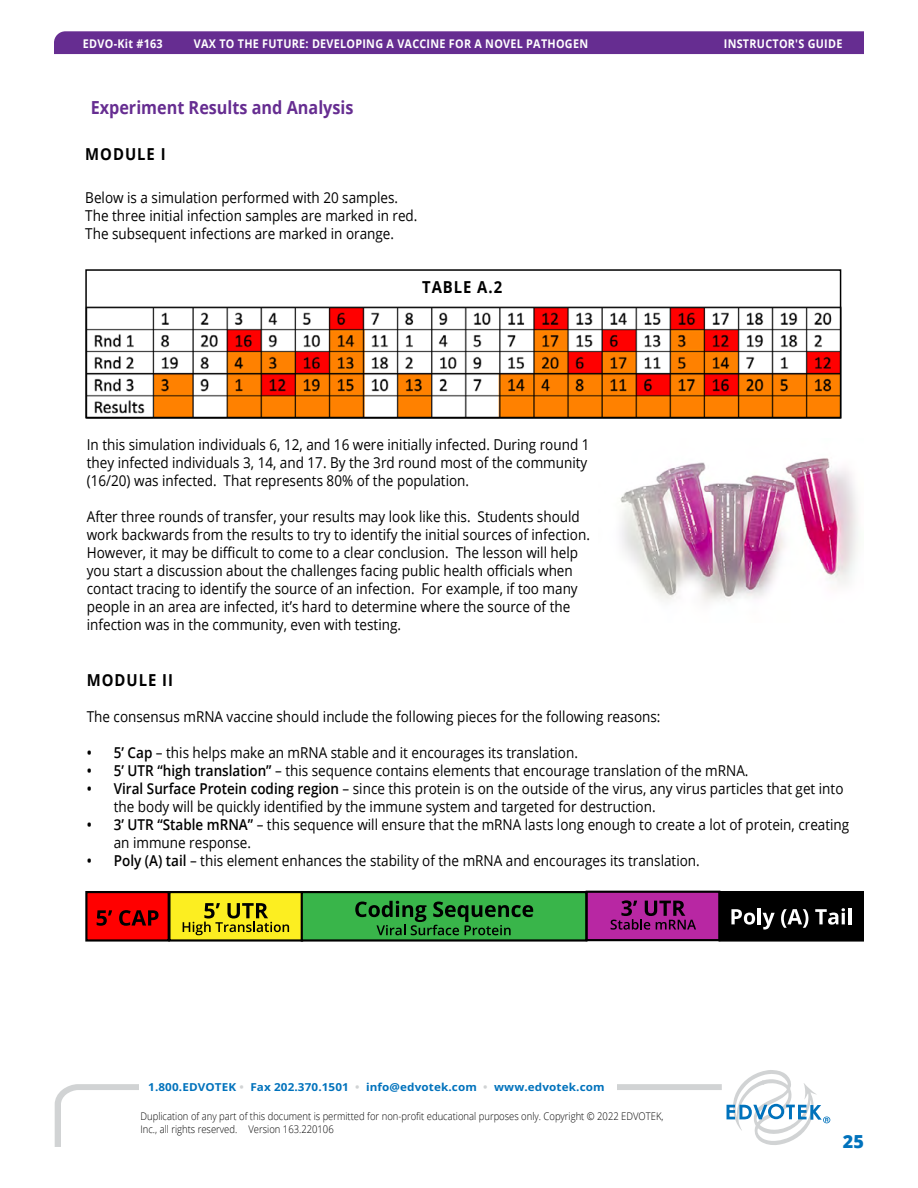
<style>
.page{position:relative;width:918px;height:1188px;background:#fff}
.page>*{position:absolute;margin:0;border:0;box-sizing:border-box;transform-origin:0 0}
.t1{font:700 18px "Open Sans";color:#662d91;scale:.9 1}
.t2{font:800 18px "Open Sans";color:#0072bc}
.t3{font:700 16.5px "Open Sans";letter-spacing:.065em;color:#000;scale:.9 1}
.t4{font:15px/18px "Open Sans";color:#000;scale:.9 1}
.t5{font:700 12px "Open Sans";letter-spacing:.025em;color:#fff;scale:.9 1}
.t6{font:700 10.95px "Open Sans";letter-spacing:.01em;color:#0072bc;scale:1.06 1}
.t7{font:300 10.5px/12.6px "Open Sans";color:#000;scale:.9 1}
.s1{font-weight:600}
.s2{color:#d1d3d4}
</style>
<div class="page">
<img style="left:85px;top:300px;width:757px;height:119px">
<div style="left:85px;top:269px;width:756px;height:149px;border:2px solid #000"></div>
<div style="left:86px;top:892px;width:83px;height:48px;background:#f00"></div>
<div style="left:85px;top:891px;width:85px;height:51px;border:2px solid #000"></div>
<div style="left:169px;top:892px;width:133px;height:48px;background:#fcee21"></div>
<div style="left:168px;top:891px;width:135px;height:51px;border:2px solid #000"></div>
<div style="left:302px;top:892px;width:284px;height:48px;background:#39b54a"></div>
<div style="left:301px;top:891px;width:286px;height:51px;border:2px solid #000"></div>
<svg style="left:97px;top:910px;width:15px;height:16px"></svg>
<svg style="left:119px;top:910px;width:40px;height:16px"></svg>
<svg style="left:183px;top:903px;width:106px;height:32px"></svg>
<svg style="left:355px;top:901px;width:178px;height:34px"></svg>
<div style="left:720px;top:892px;width:143px;height:48px;background:#000"></div>
<div style="left:719px;top:891px;width:145px;height:51px;border:2px solid #000"></div>
<svg style="left:731px;top:909px;width:24px;height:16px"></svg>
<hr style="left:758px;top:908px;width:3px;height:16px;background:#fff">
<svg style="left:763px;top:913px;width:12px;height:17px"></svg>
<svg style="left:781px;top:909px;width:27px;height:19px"></svg>
<svg style="left:815px;top:908px;width:30px;height:17px"></svg>
<hr style="left:848px;top:908px;width:3px;height:16px;background:#fff">
<div style="left:587px;top:892px;width:132px;height:48px;background:#b827a3"></div>
<div style="left:586px;top:891px;width:134px;height:50px;border:2px solid #000"></div>
<svg style="left:611px;top:900px;width:85px;height:30px"></svg>
<img style="left:620px;top:458px;width:238px;height:144px">
<svg style="left:55px;top:1084px;width:672px;height:63px"></svg>
<div style="left:139px;top:1076px;width:478px;height:22px;background:#fff"></div>
<svg style="left:727px;top:1070px;width:103px;height:75px"></svg>
<div style="left:221px;top:1136px;width:506px;height:25px;background:#fff"></div>
<div style="left:54px;top:31px;width:810px;height:23px;background:#662d91"></div>
<p class="t5" style="left:83px;top:35px;width:90px">EDVO-Kit #163</p>
<p class="t5" style="left:194px;top:35px;width:440px">VAX TO THE FUTURE: DEVELOPING A VACCINE FOR A NOVEL PATHOGEN</p>
<p class="t5" style="left:724px;top:35px;width:133px">INSTRUCTOR'S GUIDE</p>
<p class="t1" style="left:91px;top:94px;width:294px">Experiment Results and Analysis</p>
<p class="t3" style="left:85px;top:142px;width:91px">MODULE I</p>
<p class="t4" style="left:85px;top:189px;width:371px">Below is a simulation performed with 20 samples.<br>The three initial infection samples are marked in red.<br>The subsequent infections are marked in orange.</p>
<p class="t3" style="left:422px;top:275px;width:90px">TABLE A.2</p>
<p class="t4" style="left:87px;top:435px;width:560px">In this simulation individuals 6, 12, and 16 were initially infected. During round 1 they infected individuals 3, 14, and 17. By the 3rd round most of the community (16/20) was infected. That represents 80% of the population.</p>
<p class="t4" style="left:87px;top:507px;width:561px">After three rounds of transfer, your results may look like this. Students should work backwards from the results to try to identify the initial sources of infection.<br>However, it may be difficult to come to a clear conclusion. The lesson will help you start a discussion about the challenges facing public health officials when contact tracing to identify the source of an infection. For example, if too many people in an area are infected, it’s hard to determine where the source of the infection was in the community, even with testing.</p>
<p class="t3" style="left:87px;top:668px;width:97px">MODULE II</p>
<p class="t4" style="left:87px;top:707px;width:639px">The consensus mRNA vaccine should include the following pieces for the following reasons:</p>
<p class="t4" style="left:87px;top:743px;width:547px"><span class="s1">• 5’ Cap</span> – this helps make an mRNA stable and it encourages its translation.</p>
<p class="t4" style="left:87px;top:761px;width:737px"><span class="s1">• 5’ UTR “high translation”</span> – this sequence contains elements that encourage translation of the mRNA.</p>
<p class="t4" style="left:114px;top:779px;width:812px;text-indent:-27px"><span class="s1">• Viral Surface Protein coding region</span> – since this protein is on the outside of the virus, any virus particles that get into the body will be quickly identified by the immune system and targeted for destruction.</p>
<p class="t4" style="left:114px;top:815px;width:819px;text-indent:-27px"><span class="s1">• 3’ UTR “Stable mRNA”</span> – this sequence will ensure that the mRNA lasts long enough to create a lot of protein, creating an immune response.</p>
<p class="t4" style="left:87px;top:851px;width:683px"><span class="s1">• Poly (A) tail</span> – this element enhances the stability of the mRNA and encourages its translation.</p>
<p class="t6" style="left:148px;top:1079px;width:432px">1.800.EDVOTEK <span class="s2">•</span> Fax 202.370.1501 <span class="s2">•</span> info@edvotek.com <span class="s2">•</span> www.edvotek.com</p>
<p class="t7" style="left:141px;top:1110px;width:583px">Duplication of any part of this document is permitted for non-profit educational purposes only. Copyright © 2022 EDVOTEK,<br>Inc., all rights reserved. Version 163.220106</p>
<p class="t2" style="left:843px;top:1128px;width:23px">25</p>
</div>
